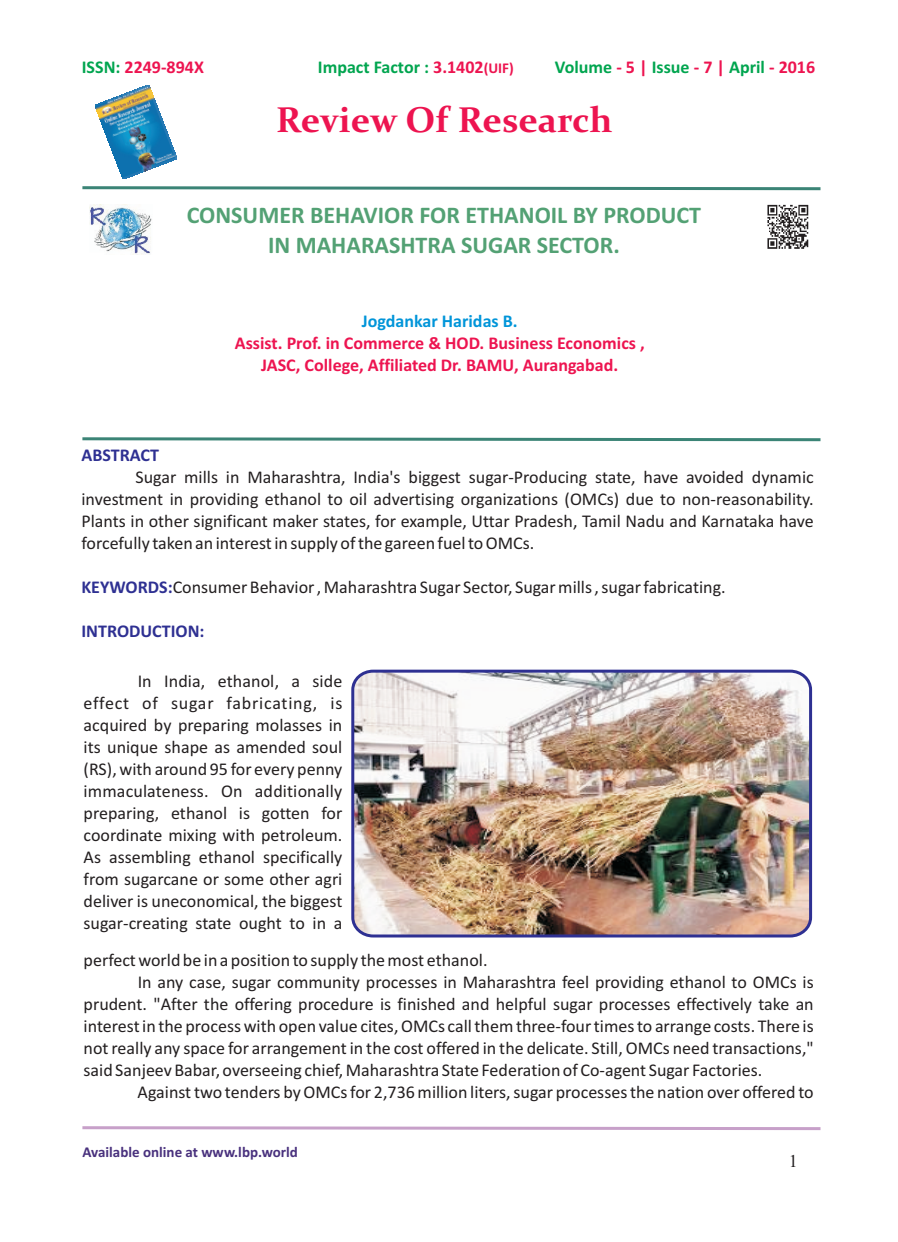
<style>
.page{position:relative;width:898px;height:1242px;background:#fff}
.page>*{position:absolute;margin:0;border:0;box-sizing:border-box;transform-origin:0 0}
.t1{font:700 36px "Constantia";color:#ed1450}
.t2{font:700 24px/29.2px "Calibri";color:#53a174;text-align:center}
.t3{font:18px/21.9px "Calibri";color:#231f20;text-align:justify}
.t4{font:700 18px/21.9px "Calibri";color:#ed1450;text-align:center}
.t5{font:700 18px "Calibri";color:#00a54f}
.t6{font:700 18px "Calibri";color:#2e3092}
.t7{font:700 18px "Calibri";color:#0095d9}
.t8{font:18px "Times New Roman";color:#231f20}
.t9{font:700 15px "Calibri";color:#49317d}
.s1{color:#00a54f}
.s2{color:#ed1450}
.s3{font-size:15px;color:#ed1450}
.s4{font-weight:700;color:#2e3092}
</style>
<div class="page">
<img style="left:767px;top:204px;width:42px;height:45px">
<svg style="left:82px;top:1126px;width:739px;height:5px"></svg>
<svg style="left:82px;top:186px;width:739px;height:5px"></svg>
<svg style="left:82px;top:437px;width:739px;height:5px"></svg>
<img style="left:352px;top:672px;width:458px;height:262px;border-radius:19px">
<div style="left:351px;top:669px;width:460px;height:268px;border:3px solid #2e3092;border-radius:19px"></div>
<img style="left:89px;top:204px;width:63px;height:50px">
<img style="left:95px;top:85px;width:82px;height:94px">
<p class="t4" style="left:82px;top:57px;width:124px"><span class="s1">ISSN:</span> 2249-894X</p>
<p class="t5" style="left:318px;top:59px;width:197px">Impact Factor : <span class="s2">3.1402</span><span class="s3">(UIF)</span></p>
<p class="t5" style="left:554px;top:59px;width:262px">Volume <span class="s2">- 5 |</span> Issue <span class="s2">- 7 |</span> April <span class="s2">- 2016</span></p>
<h1 class="t1" style="left:276px;top:105px;width:338px">Review Of Research</h1>
<h2 class="t2" style="left:187px;top:203px;width:516px">CONSUMER BEHAVIOR FOR ETHANOIL BY PRODUCT<br>IN MAHARASHTRA SUGAR SECTOR.</h2>
<p class="t6" style="left:81px;top:448px;width:79px">ABSTRACT</p>
<p class="t7" style="left:362px;top:313px;width:157px">Jogdankar Haridas B.</p>
<p class="t4" style="left:235px;top:333px;width:411px">Assist. Prof. in Commerce &amp; HOD. Business Economics ,<br>JASC, College, Affiliated Dr. BAMU, Aurangabad.</p>
<p class="t3" style="left:81px;top:468px;width:733px;text-indent:54px">Sugar mills in Maharashtra, India's biggest sugar-Producing state, have avoided dynamic investment in providing ethanol to oil advertising organizations (OMCs) due to non-reasonability.<br>Plants in other significant maker states, for example, Uttar Pradesh, Tamil Nadu and Karnataka have forcefully taken an interest in supply of the gareen fuel to OMCs.</p>
<p class="t3" style="left:81px;top:577px;width:645px"><span class="s4">KEYWORDS:</span>Consumer Behavior , Maharashtra Sugar Sector, Sugar mills , sugar fabricating.</p>
<p class="t6" style="left:81px;top:623px;width:125px">INTRODUCTION:</p>
<p class="t3" style="left:84px;top:672px;width:260px;text-indent:54px">In India, ethanol, a side effect of sugar fabricating, is acquired by preparing molasses in its unique shape as amended soul (RS), with around 95 for every penny immaculateness. On additionally preparing, ethanol is gotten for coordinate mixing with petroleum.<br>As assembling ethanol specifically from sugarcane or some other agri deliver is uneconomical, the biggest sugar-creating state ought to in a</p>
<p class="t3" style="left:84px;top:950px;width:405px">perfect world be in a position to supply the most ethanol.</p>
<p class="t3" style="left:138px;top:972px;width:677px">In any case, sugar community processes in Maharashtra feel providing ethanol to OMCs is</p>
<p class="t3" style="left:84px;top:994px;width:731px">prudent. "After the offering procedure is finished and helpful sugar processes effectively take an</p>
<p class="t3" style="left:84px;top:1016px;width:731px">interest in the process with open value cites, OMCs call them three-four times to arrange costs. There is</p>
<p class="t3" style="left:84px;top:1038px;width:731px">not really any space for arrangement in the cost offered in the delicate. Still, OMCs need transactions,"</p>
<p class="t3" style="left:84px;top:1060px;width:680px">said Sanjeev Babar, overseeing chief, Maharashtra State Federation of Co-agent Sugar Factories.</p>
<p class="t3" style="left:138px;top:1082px;width:677px">Against two tenders by OMCs for 2,736 million liters, sugar processes the nation over offered to</p>
<p class="t9" style="left:82px;top:1145px;width:217px">Available online at www.lbp.world</p>
<p class="t8" style="left:788px;top:1154px;width:10px">1</p>
</div>
